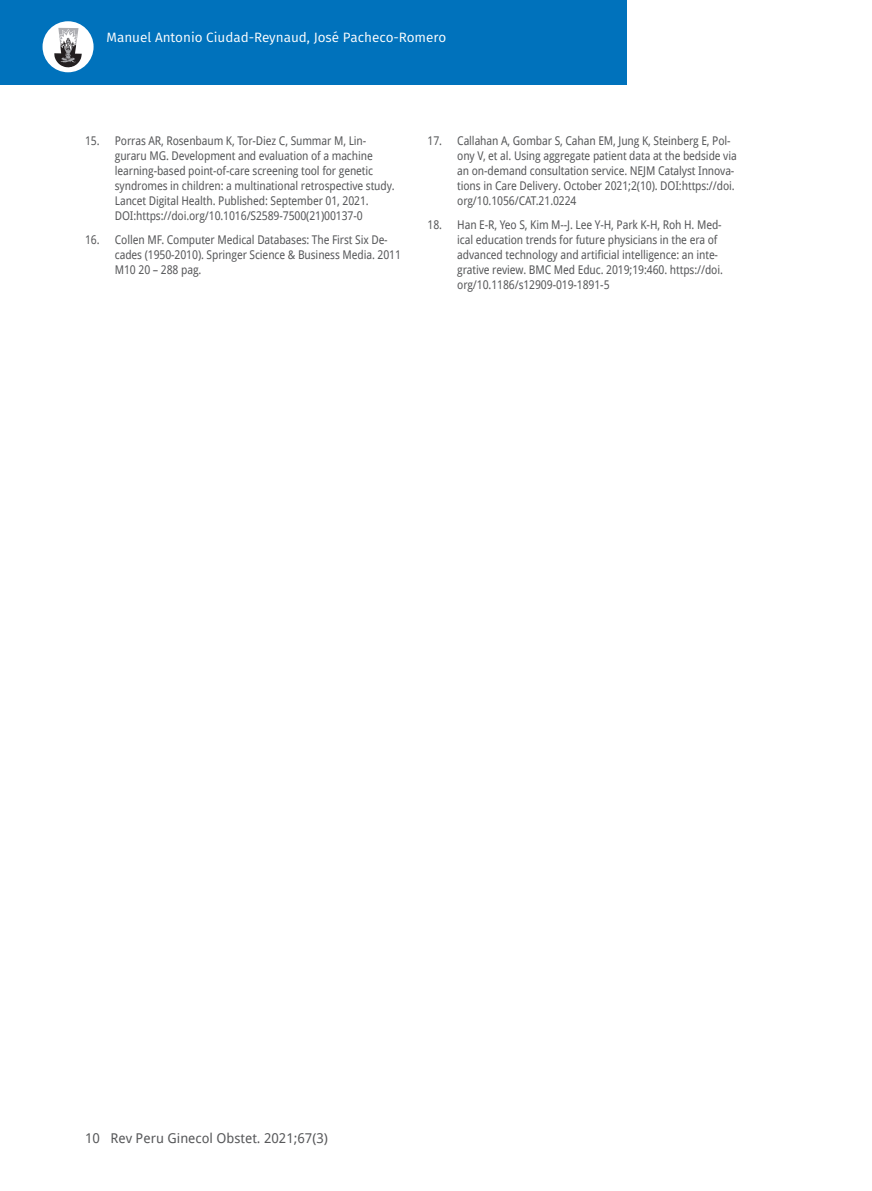
<style>
.page{position:relative;width:872px;height:1191px;background:#fff}
.page>*{position:absolute;margin:0;border:0;box-sizing:border-box;transform-origin:0 0}
.t1{font:13.5px "Fira Sans";color:#fff}
.t2{font:13.5px "Droid Sans";color:#57585a}
.t3{font:12px/15px "Droid Sans";letter-spacing:-.01em;color:#57585a;scale:.9 1}
</style>
<div class="page">
<div style="left:0;top:0;width:626px;height:85px;background:#0072bc"></div>
<div style="left:43px;top:21px;width:51px;height:51px;background:#fff;border-radius:50%"></div>
<svg style="left:54px;top:28px;width:28px;height:40px"></svg>
<p class="t1" style="left:106px;top:28px;width:341px">Manuel Antonio Ciudad-Reynaud, José Pacheco-Romero</p>
<p class="t3" style="left:115px;top:133px;width:312px;text-indent:-30px">15. Porras AR, Rosenbaum K, Tor-Diez C, Summar M, Lin&shy;guraru MG. Development and evaluation of a machine learning-based point-of-care screening tool for genetic syndromes in children: a multinational retrospective study.<br>Lancet Digital Health. Published: September 01, 2021.<br>DOI:https://doi.org/10.1016/S2589-7500(21)00137-0</p>
<p class="t3" style="left:115px;top:232px;width:319px;text-indent:-30px">16. Collen MF. Computer Medical Databases: The First Six De&shy;cades (1950-2010). Springer Science &amp; Business Media. 2011<br>M10 20 – 288 pag.</p>
<p class="t3" style="left:457px;top:133px;width:312px;text-indent:-30px">17. Callahan A, Gombar S, Cahan EM, Jung K, Steinberg E, Pol&shy;ony V, et al. Using aggregate patient data at the bedside via an on-demand consultation service. NEJM Catalyst Innova&shy;tions in Care Delivery. October 2021;2(10). DOI:https://doi. org/10.1056/CAT.21.0224</p>
<p class="t3" style="left:457px;top:217px;width:297px;text-indent:-30px">18. Han E-R, Yeo S, Kim M--J. Lee Y-H, Park K-H, Roh H. Med&shy;ical education trends for future physicians in the era of advanced technology and artificial intelligence: an inte&shy;grative review. BMC Med Educ. 2019;19:460. https://doi. org/10.1186/s12909-019-1891-5</p>
<p class="t2" style="left:85px;top:1128px;width:244px">10 Rev Peru Ginecol Obstet. 2021;67(3)</p>
</div>
